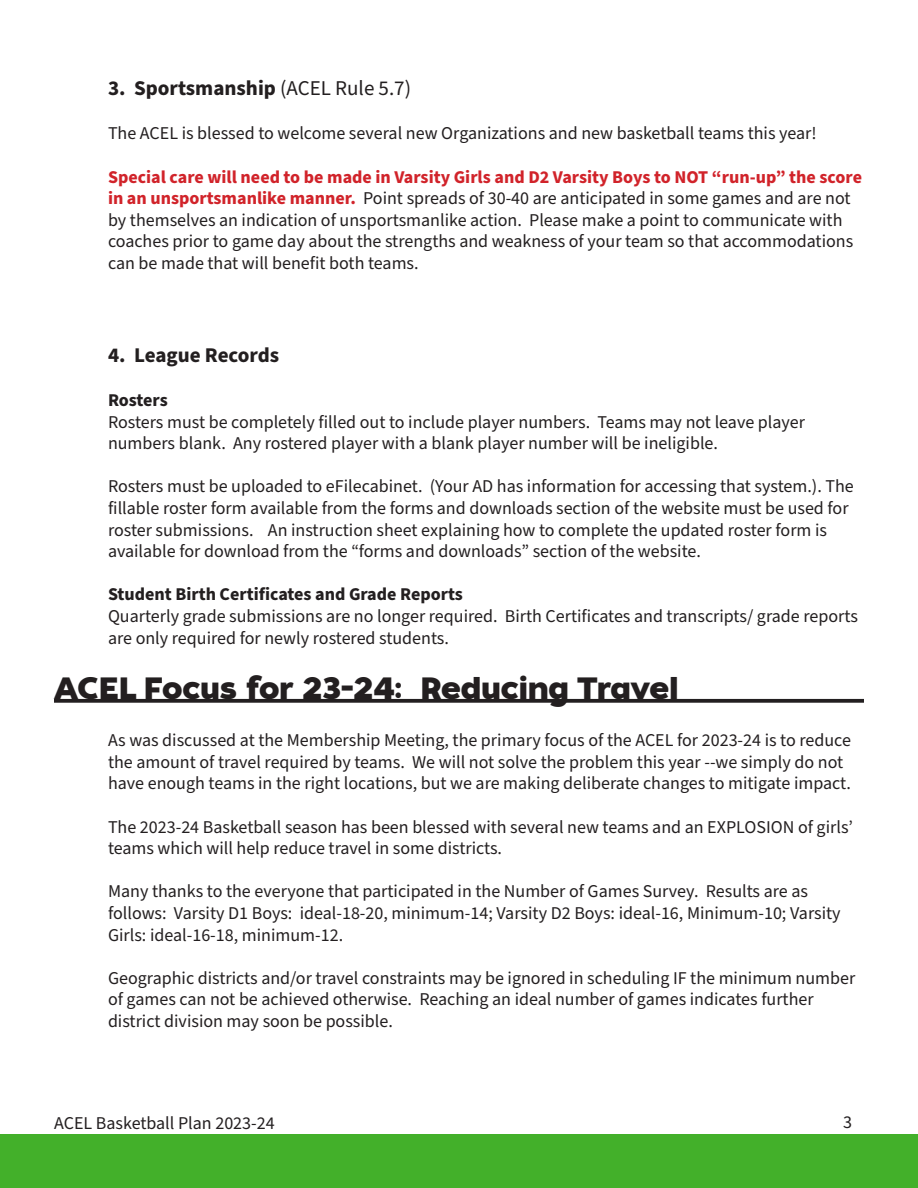
<style>
.page{position:relative;width:918px;height:1188px;background:#fff}
.page>*{position:absolute;margin:0;border:0;box-sizing:border-box;transform-origin:0 0}
.Headlines{font:30px "Tide Sans 700 Mondo";color:#231f20}
.Body_Text{font:700 21px "Source Sans Pro";color:#231f20}
.Body_Text-2{font:18px/21.6px "Source Sans Pro";color:#231f20}
.Body_Text-3{font:700 18px "Source Sans Pro";color:#231f20}
.s1{font-weight:400}
.s2{font-weight:700;color:#d1232a}
</style>
<div class="page">
<div style="left:0;top:1134px;width:918px;height:54px;background:#43b02a"></div>
<div style="left:54px;top:699px;width:810px;height:4px;border:2px solid #231f20"></div>
<p class="Body_Text" style="left:108px;top:74px;width:305px">3. Sportsmanship <span class="s1">(ACEL Rule 5.7)</span></p>
<p class="Body_Text-2" style="left:108px;top:123px;width:710px">The ACEL is blessed to welcome several new Organizations and new basketball teams this year!</p>
<p class="Body_Text-2" style="left:108px;top:166px;width:756px"><span class="s2">Special care will need to be made in Varsity Girls and D2 Varsity Boys to NOT “run-up” the score in an unsportsmanlike manner.</span> Point spreads of 30-40 are anticipated in some games and are not by themselves an indication of unsportsmanlike action. Please make a point to communicate with coaches prior to game day about the strengths and weakness of your team so that accommodations can be made that will benefit both teams.</p>
<p class="Body_Text" style="left:108px;top:340px;width:173px">4. League Records</p>
<p class="Body_Text-3" style="left:108px;top:388px;width:61px">Rosters</p>
<p class="Body_Text-2" style="left:108px;top:411px;width:699px">Rosters must be completely filled out to include player numbers. Teams may not leave player numbers blank. Any rostered player with a blank player number will be ineligible.</p>
<p class="Body_Text-2" style="left:108px;top:476px;width:747px">Rosters must be uploaded to eFilecabinet. (Your AD has information for accessing that system.). The fillable roster form available from the forms and downloads section of the website must be used for roster submissions. An instruction sheet explaining how to complete the updated roster form is available for download from the “forms and downloads” section of the website.</p>
<p class="Body_Text-3" style="left:108px;top:582px;width:356px">Student Birth Certificates and Grade Reports</p>
<p class="Body_Text-2" style="left:108px;top:606px;width:751px">Quarterly grade submissions are no longer required. Birth Certificates and transcripts/ grade reports are only required for newly rostered students.</p>
<p class="Headlines" style="left:54px;top:669px;width:626px">ACEL Focus for 23-24: Reducing Travel</p>
<p class="Body_Text-2" style="left:108px;top:730px;width:745px">As was discussed at the Membership Meeting, the primary focus of the ACEL for 2023-24 is to reduce the amount of travel required by teams. We will not solve the problem this year --we simply do not have enough teams in the right locations, but we are making deliberate changes to mitigate impact.</p>
<p class="Body_Text-2" style="left:108px;top:816px;width:746px">The 2023-24 Basketball season has been blessed with several new teams and an EXPLOSION of girls’ teams which will help reduce travel in some districts.</p>
<p class="Body_Text-2" style="left:108px;top:881px;width:734px">Many thanks to the everyone that participated in the Number of Games Survey. Results are as follows: Varsity D1 Boys: ideal-18-20, minimum-14; Varsity D2 Boys: ideal-16, Minimum-10; Varsity<br>Girls: ideal-16-18, minimum-12.</p>
<p class="Body_Text-2" style="left:108px;top:968px;width:749px">Geographic districts and/or travel constraints may be ignored in scheduling IF the minimum number of games can not be achieved otherwise. Reaching an ideal number of games indicates further district division may soon be possible.</p>
<p class="Body_Text-2" style="left:54px;top:1113px;width:222px">ACEL Basketball Plan 2023-24</p>
<p class="Body_Text-2" style="left:843px;top:1111px;width:10px">3</p>
</div>
